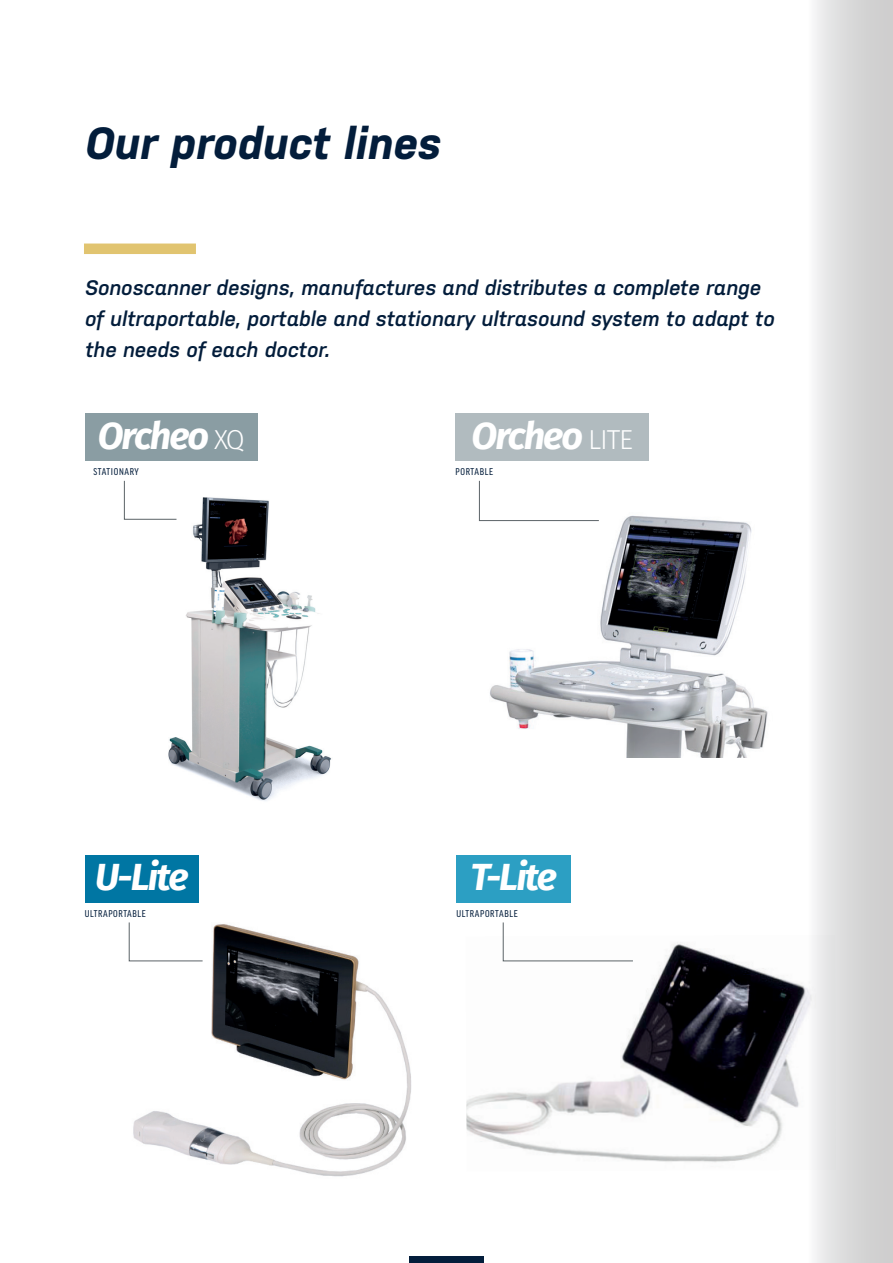
<style>
.page{position:relative;width:893px;height:1263px;background:#fff}
.page>*{position:absolute;margin:0;border:0;box-sizing:border-box;transform-origin:0 0}
.t1{font:italic 700 45px "Nudista";color:#031d3b}
.t2{font:italic 700 37.65px "Fira Sans";letter-spacing:-.05em;color:#fff}
.t3{font:italic 600 21px/31px "Nudista";color:#031d3b}
.t4{font:condensed 10.5px "Good Headline Pro";letter-spacing:.06em;color:#031d3b}
.s1{font-weight:300;font-style:normal;font-size:27.45px}
</style>
<div class="page">
<div style="left:409px;top:1257px;width:75px;height:6px;background:#031d3b"></div>
<img style="left:466px;top:942px;width:328px;height:220px">
<img style="left:133px;top:924px;width:278px;height:253px">
<div style="left:85px;top:855px;width:114px;height:47px;background:#0076a3"></div>
<svg style="left:128px;top:922px;width:75px;height:40px"></svg>
<div style="left:456px;top:855px;width:115px;height:47px;background:#2c9fc3"></div>
<svg style="left:502px;top:922px;width:132px;height:40px"></svg>
<img style="left:168px;top:497px;width:164px;height:304px">
<div style="left:85px;top:413px;width:173px;height:48px;background:#8a9da3"></div>
<svg style="left:124px;top:480px;width:53px;height:40px"></svg>
<img style="left:478px;top:504px;width:290px;height:254px">
<div style="left:456px;top:413px;width:193px;height:48px;background:#b1bbbf"></div>
<svg style="left:479px;top:480px;width:121px;height:41px"></svg>
<div style="left:84px;top:244px;width:112px;height:10px;background:#e1c470"></div>
<div style="left:794px;top:0;width:99px;height:1263px;background:linear-gradient(to right,#fdfdfe,#c6c5c5)"></div>
<h1 class="t1" style="left:85px;top:110px;width:358px">Our product lines</h1>
<p class="t3" style="left:85px;top:271px;width:691px">Sonoscanner designs, manufactures and distributes a complete range of ultraportable, portable and stationary ultrasound system to adapt to the needs of each doctor.</p>
<h2 class="t2" style="left:98px;top:409px;width:148px">Orcheo <span class="s1">XQ</span></h2>
<p class="t4" style="left:93px;top:466px;width:47px">STATIONARY</p>
<h2 class="t2" style="left:95px;top:851px;width:95px">U-Lite</h2>
<p class="t4" style="left:85px;top:908px;width:63px">ULTRAPORTABLE</p>
<h2 class="t2" style="left:472px;top:409px;width:163px">Orcheo <span class="s1">LITE</span></h2>
<p class="t4" style="left:456px;top:466px;width:39px">PORTABLE</p>
<h2 class="t2" style="left:471px;top:851px;width:88px">T-Lite</h2>
<p class="t4" style="left:456px;top:908px;width:63px">ULTRAPORTABLE</p>
</div>
